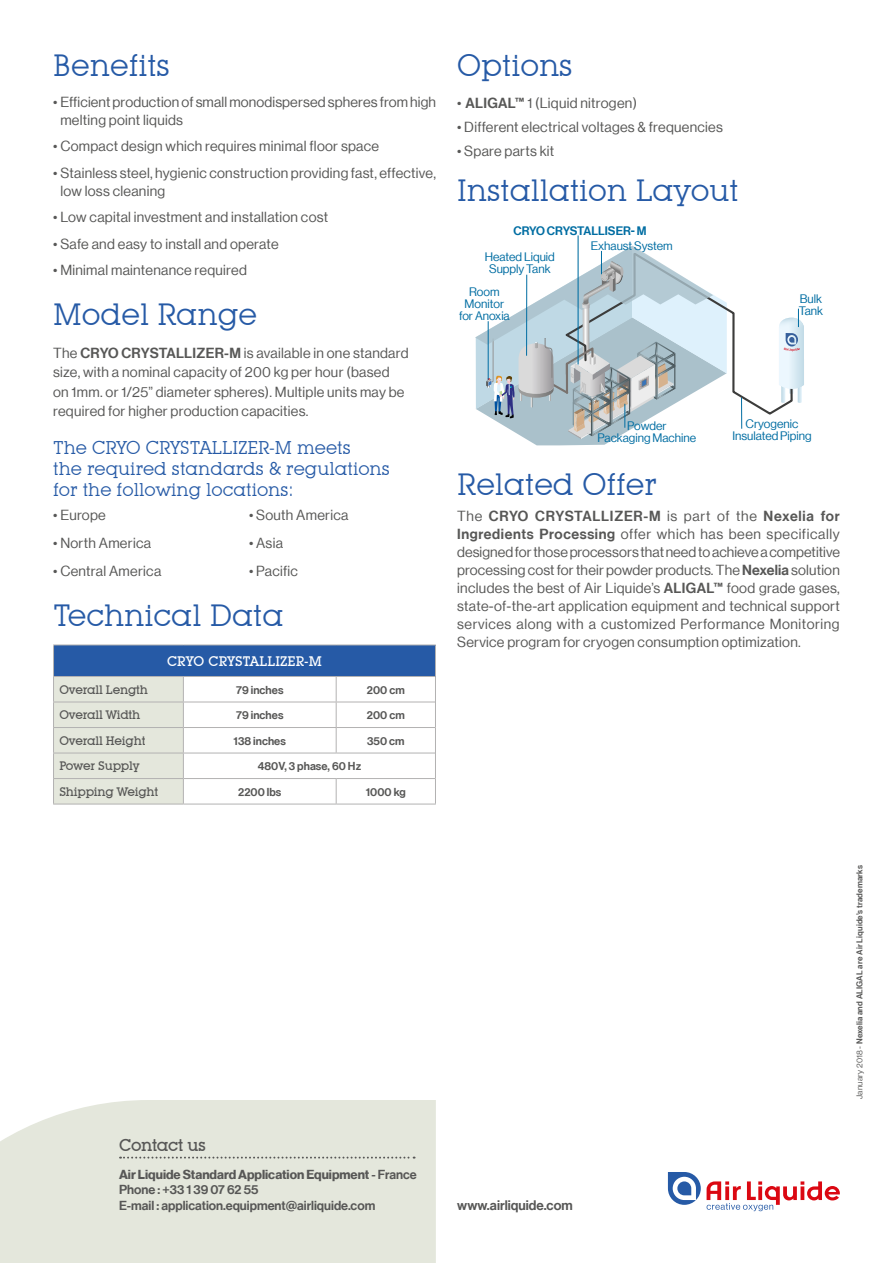
<style>
.page{position:relative;width:893px;height:1263px;background:#fff}
.page>*{position:absolute;margin:0;border:0;box-sizing:border-box;transform-origin:0 0}
.TITRE_1_ok{font:30px "Lubalin Graph IT Cby BT";color:#265aa6}
.Text_Courant_9_5pt{font:30px "Lubalin Graph IT Cby BT";color:#265aa6}
.Text_Courant_9_5pt-2{font:18px/21px "Lubalin Graph IT Cby BT";color:#265aa6}
.Contact_us{font:500 16.5px "Lubalin Graph IT Cby BT";letter-spacing:-.02em;color:#575756}
.Text_Courant_9_5pt-3{font:14.25px/18px "N Haas Grotesk DS Pro 55 Rg";letter-spacing:.02em;color:#575756}
.Text_C_Puce{font:14.25px "N Haas Grotesk DS Pro 55 Rg";letter-spacing:.02em;color:#575756}
.TabTitre1{font:500 13.5px "Lubalin Graph IT Cby BT";letter-spacing:.01em;color:#fff}
.t1{font:13.5px "N Haas Grotesk DS Pro 65 Md";color:#575756}
.t2{font:12.75px "N Haas Grotesk DS Pro 65 Md";color:#575756}
.t3{font:12.75px "N Haas Grotesk DS Pro 75 Bd";color:#575756}
.t4{font:12px/12px "N Haas Grotesk DS Pro 55 Rg";color:#006da2;text-align:center}
.TabTitre{font:500 12px "Lubalin Graph IT Cby BT";letter-spacing:-.02em;color:#575756}
.t5{font:12px "N Haas Grotesk DS Pro 65 Md";color:#006da2}
.Tab_Text{font:11.25px "N Haas Grotesk DS Pro 65 Md";letter-spacing:.005em;color:#575756}
.Text_Courant_9_5pt-4{font:8.25px "N Haas Grotesk DS Pro 65 Md";letter-spacing:.02em;color:#575756}
.s1{font-family:"N Haas Grotesk DS Pro 65 Md"}
.s2{font-family:"N Haas Grotesk DS Pro 55 Rg"}
</style>
<div class="page">
<svg style="left:668px;top:1172px;width:33px;height:33px"></svg>
<svg style="left:707px;top:1181px;width:133px;height:30px"></svg>
<div style="left:0;top:1100px;width:436px;height:163px;background:#e4e7dc"></div>
<div style="left:54px;top:645px;width:381px;height:31px;background:#265aa6"></div>
<hr style="left:53px;top:645px;width:130px;height:1px;background:#b3b2b2">
<hr style="left:53px;top:645px;width:1px;height:31px;background:#b3b2b2">
<hr style="left:183px;top:645px;width:153px;height:1px;background:#b3b2b2">
<hr style="left:336px;top:645px;width:100px;height:1px;background:#b3b2b2">
<hr style="left:53px;top:804px;width:130px;height:1px;background:#b3b2b2">
<hr style="left:183px;top:804px;width:153px;height:1px;background:#b3b2b2">
<hr style="left:336px;top:804px;width:100px;height:1px;background:#b3b2b2">
<hr style="left:435px;top:645px;width:1px;height:31px;background:#b3b2b2">
<svg style="left:53px;top:676px;width:383px;height:128px"></svg>
<svg style="left:120px;top:1156px;width:295px;height:2px"></svg>
<svg style="left:475px;top:246px;width:329px;height:199px"></svg>
<hr style="left:578px;top:235px;width:1px;height:129px;background:#006da2">
<p class="TITRE_1_ok" style="left:53px;top:47px;width:118px">Benefits</p>
<p class="Text_Courant_9_5pt-3" style="left:60px;top:93px;width:377px;text-indent:-7px">• Efficient production of small monodispersed spheres from high melting point liquids</p>
<p class="Text_Courant_9_5pt-3" style="left:53px;top:137px;width:327px">• Compact design which requires minimal floor space</p>
<p class="Text_Courant_9_5pt-3" style="left:60px;top:164px;width:377px;text-indent:-7px">• Stainless steel, hygienic construction providing fast, effective, low loss cleaning</p>
<p class="Text_Courant_9_5pt-3" style="left:53px;top:208px;width:276px">• Low capital investment and installation cost</p>
<p class="Text_Courant_9_5pt-3" style="left:53px;top:235px;width:227px">• Safe and easy to install and operate</p>
<p class="Text_Courant_9_5pt-3" style="left:53px;top:261px;width:195px">• Minimal maintenance required</p>
<p class="TITRE_1_ok" style="left:53px;top:296px;width:205px">Model Range</p>
<p class="Text_Courant_9_5pt-3" style="left:53px;top:343px;width:357px;line-height:19.5px">The <span class="s1">CRYO CRYSTALLIZER-M</span> is available in one standard size, with a nominal capacity of 200 kg per hour (based on 1mm. or 1/25” diameter spheres). Multiple units may be required for higher production capacities.</p>
<p class="Text_Courant_9_5pt-2" style="left:53px;top:437px;width:338px">The CRYO CRYSTALLIZER-M meets<br>the required standards &amp; regulations for the following locations:</p>
<p class="Text_Courant_9_5pt-3" style="left:53px;top:506px;width:54px">• Europe</p>
<p class="Text_Courant_9_5pt-3" style="left:53px;top:534px;width:99px">• North America</p>
<p class="Text_Courant_9_5pt-3" style="left:53px;top:562px;width:110px">• Central America</p>
<p class="Text_Courant_9_5pt-3" style="left:249px;top:506px;width:101px">• South America</p>
<p class="Text_Courant_9_5pt-3" style="left:249px;top:534px;width:36px">• Asia</p>
<p class="Text_Courant_9_5pt-3" style="left:249px;top:562px;width:50px">• Pacific</p>
<p class="TITRE_1_ok" style="left:53px;top:597px;width:232px">Technical Data</p>
<p class="TabTitre1" style="left:167px;top:653px;width:156px">CRYO CRYSTALLIZER-M</p>
<p class="TabTitre" style="left:59px;top:682px;width:90px">Overall Length</p>
<p class="Tab_Text" style="left:236px;top:683px;width:49px">79 inches</p>
<p class="Tab_Text" style="left:367px;top:683px;width:39px">200 cm</p>
<p class="TabTitre" style="left:59px;top:708px;width:82px">Overall Width</p>
<p class="Tab_Text" style="left:236px;top:709px;width:49px">79 inches</p>
<p class="Tab_Text" style="left:367px;top:709px;width:39px">200 cm</p>
<p class="TabTitre" style="left:59px;top:733px;width:87px">Overall Height</p>
<p class="Tab_Text" style="left:234px;top:734px;width:54px">138 inches</p>
<p class="Tab_Text" style="left:367px;top:734px;width:39px">350 cm</p>
<p class="TabTitre" style="left:59px;top:759px;width:82px">Power Supply</p>
<p class="Tab_Text" style="left:258px;top:760px;width:105px">480V, 3 phase, 60 Hz</p>
<p class="TabTitre" style="left:59px;top:784px;width:100px">Shipping Weight</p>
<p class="Tab_Text" style="left:238px;top:785px;width:45px">2200 lbs</p>
<p class="Tab_Text" style="left:366px;top:785px;width:42px">1000 kg</p>
<p class="TITRE_1_ok" style="left:457px;top:47px;width:117px">Options</p>
<p class="Text_C_Puce" style="left:457px;top:95px;width:181px">• <span class="s1">ALIGAL™</span> 1 (Liquid nitrogen)</p>
<p class="Text_C_Puce" style="left:457px;top:119px;width:267px">• Different electrical voltages &amp; frequencies</p>
<p class="Text_C_Puce" style="left:457px;top:143px;width:99px">• Spare parts kit</p>
<p class="TITRE_1_ok" style="left:457px;top:173px;width:283px">Installation Layout</p>
<p class="t5" style="left:513px;top:224px;width:135px">CRYO CRYSTALLISER- M</p>
<p class="t4" style="left:485px;top:251px;width:72px">Heated Liquid<br>Supply Tank</p>
<p class="t4" style="left:459px;top:285px;width:52px">Room<br>Monitor for Anoxia</p>
<p class="t4" style="left:591px;top:240px;width:83px">Exhaust System</p>
<p class="t4" style="left:799px;top:293px;width:26px;text-align:left">Bulk<br>Tank</p>
<p class="t4" style="left:598px;top:419px;width:100px">Powder<br>Packaging Machine</p>
<p class="t4" style="left:732px;top:418px;width:81px">Cryogenic<br>Insulated Piping</p>
<p class="Text_Courant_9_5pt" style="left:457px;top:466px;width:201px">Related Offer</p>
<p class="Text_Courant_9_5pt-3" style="left:457px;top:507px;width:384px;text-align:justify">The <span class="s1">CRYO CRYSTALLIZER-M</span> is part of the <span class="s1">Nexelia for Ingredients Processing</span> offer which has been specifically designed for those processors that need to achieve a competitive processing cost for their powder products. The <span class="s1">Nexelia</span> solution includes the best of Air Liquide’s <span class="s1">ALIGAL™</span> food grade gases, state-of-the-art application equipment and technical support services along with a customized Performance Monitoring Service program for cryogen consumption optimization.</p>
<p class="Contact_us" style="left:119px;top:1135px;width:89px">Contact us</p>
<p class="t3" style="left:119px;top:1167px;width:299px">Air Liquide Standard Application Equipment <span class="s1">- France</span></p>
<p class="t2" style="left:119px;top:1182px;width:141px">Phone : +33 1 39 07 62 55</p>
<p class="t2" style="left:119px;top:1198px;width:258px">E-mail : application.equipment@airliquide.com</p>
<p class="t1" style="left:457px;top:1197px;width:117px">www.airliquide.com</p>
<p class="Text_Courant_9_5pt-4" style="left:855px;top:1099px;width:235px;rotate:-90deg"><span class="s2">January 2018 -</span> Nexelia and ALIGAL are Air Liquide’s trademarks</p>
</div>
